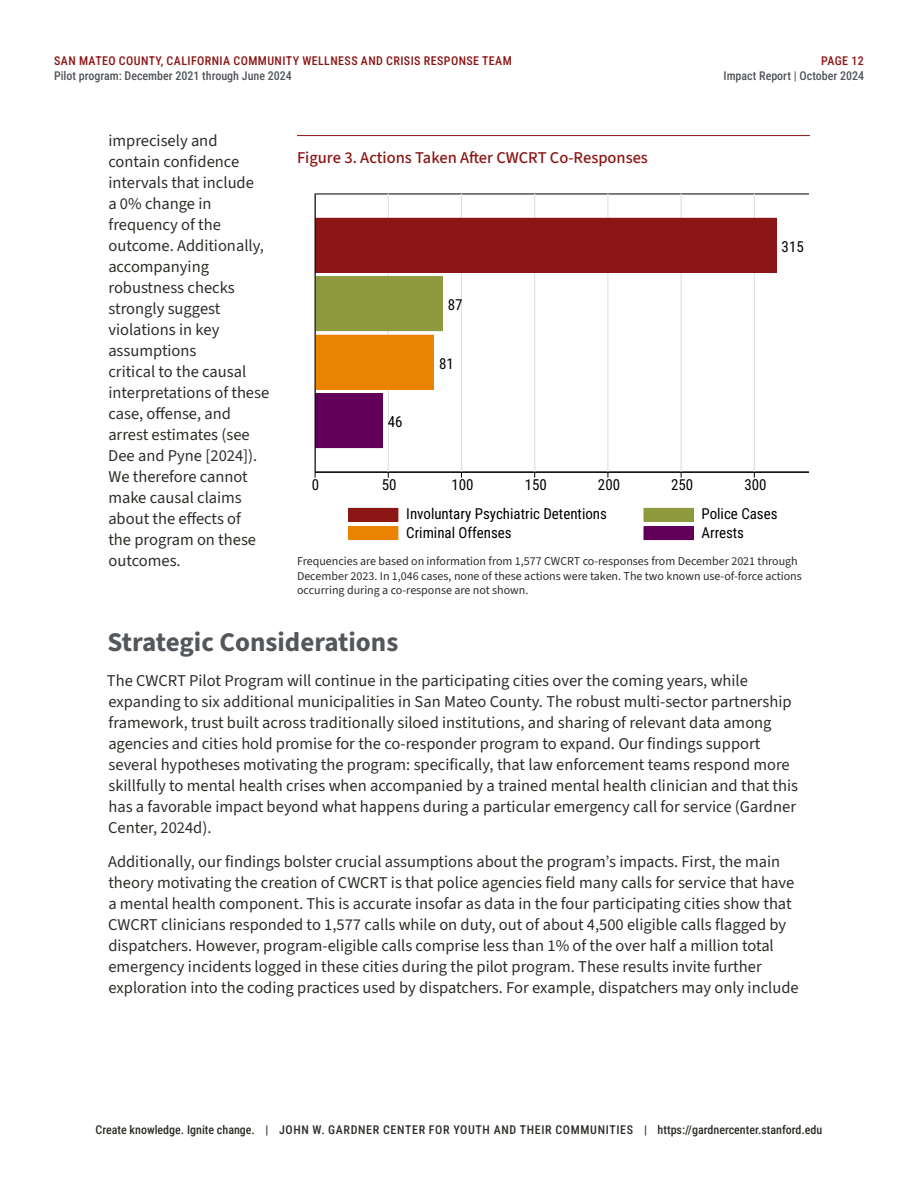
<style>
.page{position:relative;width:918px;height:1188px;background:#fff}
.page>*{position:absolute;margin:0;border:0;box-sizing:border-box;transform-origin:0 0}
.t1{font:700 27px "Source Sans 3";color:#53565a}
.t2{font:16.5px/21px "Source Sans 3";color:#2e2d29}
.t3{font:500 16.5px "Source Sans 3";color:#8c1515}
.t4{font:15px "Roboto Condensed";color:#000}
.t5{font:12px/14.4px "Source Sans 3";color:#2e2d29}
.t6{font:500 12px "Roboto Condensed";color:#2e2d29}
.t7{font:500 12px "Roboto Condensed";letter-spacing:.035em;color:#8c1515}
.t8{font:500 12px "Roboto Condensed";color:#53565a}
</style>
<div class="page">
<hr style="left:297px;top:135px;width:513px;height:1px;background:#8c1515">
<svg style="left:314px;top:193px;width:495px;height:285px"></svg>
<svg style="left:316px;top:194px;width:493px;height:278px"></svg>
<hr style="left:388px;top:194px;width:1px;height:278px;background:#e0e0e0">
<hr style="left:461px;top:194px;width:1px;height:278px;background:#e0e0e0">
<hr style="left:534px;top:194px;width:1px;height:278px;background:#e0e0e0">
<hr style="left:607px;top:194px;width:1px;height:278px;background:#e0e0e0">
<hr style="left:681px;top:194px;width:1px;height:278px;background:#e0e0e0">
<hr style="left:754px;top:194px;width:1px;height:278px;background:#e0e0e0">
<div style="left:315px;top:393px;width:67px;height:55px;background:#620059"></div>
<div style="left:315px;top:335px;width:119px;height:55px;background:#e98300"></div>
<div style="left:315px;top:276px;width:127px;height:55px;background:#8f993e"></div>
<div style="left:315px;top:218px;width:461px;height:55px;background:#8c1515"></div>
<hr style="left:315px;top:472px;width:494px;height:1px;background:#000">
<hr style="left:315px;top:194px;width:1px;height:278px;background:#000">
<svg style="left:348px;top:507px;width:346px;height:34px"></svg>
<div style="left:348px;top:508px;width:50px;height:13px;background:#8c1515"></div>
<div style="left:644px;top:508px;width:49px;height:13px;background:#8f993e"></div>
<div style="left:348px;top:527px;width:50px;height:13px;background:#e98300"></div>
<div style="left:644px;top:527px;width:49px;height:13px;background:#620059"></div>
<p class="t7" style="left:54px;top:53px;width:459px">SAN MATEO COUNTY, CALIFORNIA COMMUNITY WELLNESS AND CRISIS RESPONSE TEAM</p>
<p class="t7" style="left:821px;top:53px;width:44px">PAGE 12</p>
<p class="t8" style="left:54px;top:67px;width:239px">Pilot program: December 2021 through June 2024</p>
<p class="t8" style="left:724px;top:67px;width:142px">Impact Report | October 2024</p>
<p class="t2" style="left:108px;top:130px;width:162px">imprecisely and contain confidence intervals that include<br>a 0% change in frequency of the outcome. Additionally, accompanying robustness checks strongly suggest violations in key assumptions<br>critical to the causal interpretations of these case, offense, and arrest estimates (see<br>Dee and Pyne [2024]).<br>We therefore cannot make causal claims about the effects of<br>the program on these outcomes.</p>
<p class="t3" style="left:297px;top:147px;width:353px">Figure 3. Actions Taken After CWCRT Co‑Responses</p>
<p class="t4" style="left:448px;top:295px;width:16px">87</p>
<p class="t4" style="left:388px;top:412px;width:16px">46</p>
<p class="t4" style="left:439px;top:353px;width:16px">81</p>
<p class="t4" style="left:782px;top:236px;width:24px">315</p>
<p class="t4" style="left:312px;top:474px;width:9px">0</p>
<p class="t4" style="left:382px;top:474px;width:16px">50</p>
<p class="t4" style="left:452px;top:474px;width:24px">100</p>
<p class="t4" style="left:525px;top:474px;width:24px">150</p>
<p class="t4" style="left:598px;top:474px;width:24px">200</p>
<p class="t4" style="left:671px;top:474px;width:24px">250</p>
<p class="t4" style="left:744px;top:474px;width:24px">300</p>
<p class="t4" style="left:406px;top:504px;width:202px">Involuntary Psychiatric Detentions</p>
<p class="t4" style="left:702px;top:504px;width:78px">Police Cases</p>
<p class="t4" style="left:406px;top:522px;width:107px">Criminal Offenses</p>
<p class="t4" style="left:702px;top:522px;width:44px">Arrests</p>
<p class="t5" style="left:297px;top:554px;width:506px">Frequencies are based on information from 1,577 CWCRT co‑responses from December 2021 through<br>December 2023. In 1,046 cases, none of these actions were taken. The two known use‑of‑force actions occurring during a co‑response are not shown.</p>
<h1 class="t1" style="left:108px;top:625px;width:292px">Strategic Considerations</h1>
<p class="t2" style="left:107px;top:670px;width:693px">The CWCRT Pilot Program will continue in the participating cities over the coming years, while expanding to six additional municipalities in San Mateo County. The robust multi‑sector partnership framework, trust built across traditionally siloed institutions, and sharing of relevant data among agencies and cities hold promise for the co‑responder program to expand. Our findings support several hypotheses motivating the program: specifically, that law enforcement teams respond more skillfully to mental health crises when accompanied by a trained mental health clinician and that this has a favorable impact beyond what happens during a particular emergency call for service (Gardner Center, 2024d).</p>
<p class="t2" style="left:108px;top:851px;width:692px">Additionally, our findings bolster crucial assumptions about the program’s impacts. First, the main theory motivating the creation of CWCRT is that police agencies field many calls for service that have a mental health component. This is accurate insofar as data in the four participating cities show that CWCRT clinicians responded to 1,577 calls while on duty, out of about 4,500 eligible calls flagged by dispatchers. However, program‑eligible calls comprise less than 1% of the over half a million total emergency incidents logged in these cities during the pilot program. These results invite further exploration into the coding practices used by dispatchers. For example, dispatchers may only include</p>
<p class="t6" style="left:96px;top:1121px;width:728px">Create knowledge. Ignite change. | JOHN W. GARDNER CENTER FOR YOUTH AND THEIR COMMUNITIES | https://gardnercenter.stanford.edu</p>
</div>
